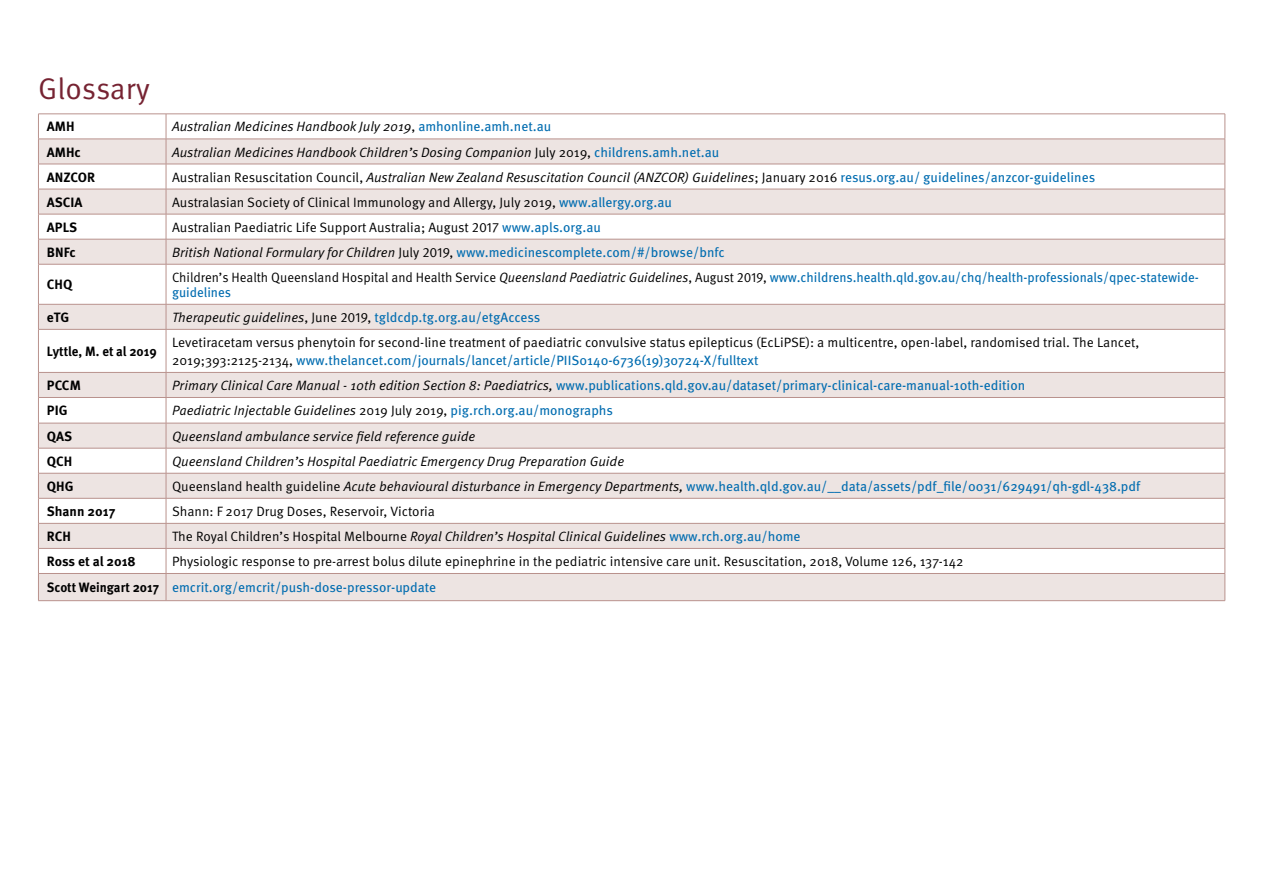
<style>
.page{position:relative;width:1263px;height:893px;background:#fff}
.page>*{position:absolute;margin:0;border:0;box-sizing:border-box;transform-origin:0 0}
.t1{font:30px "Meta OT Norm";color:#762332}
.t2{font:13.5px "Meta OT";color:#006cb0}
.t3{font:13.5px "Meta OT Norm Ita";color:#000}
.t4{font:13.5px "Meta OT Norm";color:#000}
.t5{font:13.5px/15px "Meta OT";color:#006cb0;scale:.96 1}
.t6{font:700 13.5px "Meta OT";color:#000}
.t7{font:700 13.5px "Meta OT";color:#000;scale:.95 1}
.s1{font-family:"Meta OT Norm"}
.s2{font-family:"Meta OT";color:#006cb0}
.s3{font-family:"Meta OT Norm Ita";color:#000}
.s4{font-family:"Meta OT Norm";color:#000}
.s5{font-weight:700;color:#000}
</style>
<div class="page">
<svg style="left:39px;top:140px;width:1185px;height:460px;fill:#ede4e2"></svg>
<hr style="left:38px;top:114px;width:128px;height:1px;background:#b9928d">
<hr style="left:166px;top:114px;width:1059px;height:1px;background:#b9928d">
<hr style="left:38px;top:139px;width:128px;height:1px;background:#b9928d">
<hr style="left:166px;top:139px;width:1059px;height:1px;background:#b9928d">
<hr style="left:38px;top:164px;width:128px;height:1px;background:#b9928d">
<hr style="left:166px;top:164px;width:1059px;height:1px;background:#b9928d">
<hr style="left:38px;top:189px;width:128px;height:1px;background:#b9928d">
<hr style="left:166px;top:189px;width:1059px;height:1px;background:#b9928d">
<hr style="left:38px;top:214px;width:128px;height:1px;background:#b9928d">
<hr style="left:166px;top:214px;width:1059px;height:1px;background:#b9928d">
<hr style="left:38px;top:239px;width:128px;height:1px;background:#b9928d">
<svg style="left:38px;top:115px;width:1px;height:149px"></svg>
<hr style="left:166px;top:239px;width:1059px;height:1px;background:#b9928d">
<svg style="left:166px;top:114px;width:1px;height:150px"></svg>
<svg style="left:1224px;top:114px;width:1px;height:150px"></svg>
<hr style="left:38px;top:264px;width:128px;height:1px;background:#b9928d">
<hr style="left:38px;top:264px;width:1px;height:40px;background:#b9928d">
<hr style="left:166px;top:264px;width:1059px;height:1px;background:#b9928d">
<hr style="left:166px;top:264px;width:1px;height:40px;background:#b9928d">
<hr style="left:1224px;top:264px;width:1px;height:40px;background:#b9928d">
<hr style="left:38px;top:304px;width:128px;height:1px;background:#b9928d">
<svg style="left:38px;top:304px;width:1px;height:25px"></svg>
<hr style="left:166px;top:304px;width:1059px;height:1px;background:#b9928d">
<svg style="left:166px;top:304px;width:1px;height:25px"></svg>
<svg style="left:1224px;top:304px;width:1px;height:25px"></svg>
<hr style="left:38px;top:329px;width:128px;height:1px;background:#b9928d">
<hr style="left:38px;top:330px;width:1px;height:42px;background:#b9928d">
<hr style="left:166px;top:329px;width:1059px;height:1px;background:#b9928d">
<hr style="left:166px;top:330px;width:1px;height:42px;background:#b9928d">
<hr style="left:1224px;top:330px;width:1px;height:42px;background:#b9928d">
<hr style="left:38px;top:372px;width:128px;height:1px;background:#b9928d">
<hr style="left:166px;top:372px;width:1059px;height:1px;background:#b9928d">
<hr style="left:38px;top:397px;width:128px;height:1px;background:#b9928d">
<hr style="left:166px;top:397px;width:1059px;height:1px;background:#b9928d">
<hr style="left:38px;top:423px;width:128px;height:1px;background:#b9928d">
<hr style="left:166px;top:423px;width:1059px;height:1px;background:#b9928d">
<hr style="left:38px;top:448px;width:128px;height:1px;background:#b9928d">
<hr style="left:166px;top:448px;width:1059px;height:1px;background:#b9928d">
<hr style="left:38px;top:473px;width:128px;height:1px;background:#b9928d">
<hr style="left:166px;top:473px;width:1059px;height:1px;background:#b9928d">
<hr style="left:38px;top:498px;width:128px;height:1px;background:#b9928d">
<hr style="left:166px;top:498px;width:1059px;height:1px;background:#b9928d">
<hr style="left:38px;top:523px;width:128px;height:1px;background:#b9928d">
<hr style="left:166px;top:523px;width:1059px;height:1px;background:#b9928d">
<hr style="left:38px;top:548px;width:128px;height:1px;background:#b9928d">
<hr style="left:166px;top:548px;width:1059px;height:1px;background:#b9928d">
<hr style="left:38px;top:573px;width:128px;height:1px;background:#b9928d">
<svg style="left:38px;top:373px;width:1px;height:227px"></svg>
<hr style="left:166px;top:573px;width:1059px;height:1px;background:#b9928d">
<svg style="left:166px;top:373px;width:1px;height:227px"></svg>
<svg style="left:1224px;top:373px;width:1px;height:227px"></svg>
<hr style="left:38px;top:600px;width:128px;height:1px;background:#b9928d">
<hr style="left:166px;top:600px;width:1059px;height:1px;background:#b9928d">
<h1 class="t1" style="left:38px;top:71px;width:113px">Glossary</h1>
<p class="t6" style="left:47px;top:118px;width:29px">AMH</p>
<p class="t3" style="left:172px;top:119px;width:381px">Australian Medicines Handbook July 2019<span class="s1">,</span> <span class="s2">amhonline.amh.net.au</span></p>
<p class="t6" style="left:47px;top:143px;width:35px">AMHc</p>
<p class="t3" style="left:172px;top:144px;width:549px">Australian Medicines Handbook Children’s Dosing Companion <span class="s1">July 2019,</span> <span class="s2">childrens.amh.net.au</span></p>
<p class="t6" style="left:47px;top:168px;width:50px">ANZCOR</p>
<p class="t3" style="left:172px;top:169px;width:925px"><span class="s1">Australian Resuscitation Council,</span> Australian New Zealand Resuscitation Council (ANZCOR) Guidelines<span class="s1">; January 2016</span> <span class="s2">resus.org.au/ guidelines/anzcor-guidelines</span></p>
<p class="t6" style="left:47px;top:193px;width:37px">ASCIA</p>
<p class="t4" style="left:172px;top:194px;width:501px">Australasian Society of Clinical Immunology and Allergy, July 2019, <span class="s2">www.allergy.org.au</span></p>
<p class="t6" style="left:47px;top:218px;width:32px">APLS</p>
<p class="t4" style="left:172px;top:219px;width:430px">Australian Paediatric Life Support Australia; August 2017 <span class="s2">www.apls.org.au</span></p>
<p class="t6" style="left:47px;top:244px;width:30px">BNFc</p>
<p class="t2" style="left:172px;top:244px;width:554px"><span class="s3">British National Formulary for Children</span> <span class="s4">July 2019,</span> www.medicinescomplete.com/#/browse/bnfc</p>
<p class="t6" style="left:47px;top:276px;width:27px">CHQ</p>
<p class="t5" style="left:172px;top:270px;width:1071px"><span class="s4">Children’s Health Queensland Hospital and Health Service</span> <span class="s3">Queensland Paediatric Guidelines</span><span class="s4">, August 2019,</span> www.childrens.health.qld.gov.au/chq/health-professionals/qpec-statewide&shy;guidelines</p>
<p class="t6" style="left:47px;top:309px;width:24px">eTG</p>
<p class="t2" style="left:172px;top:309px;width:370px"><span class="s3">Therapeutic guidelines</span><span class="s4">, June 2019,</span> tgldcdp.tg.org.au/etgAccess</p>
<p class="t7" style="left:47px;top:343px;width:117px">Lyttle, M. et al 2019</p>
<p class="t4" style="left:172px;top:334px;width:969px">Levetiracetam versus phenytoin for second-line treatment of paediatric convulsive status epilepticus (EcLiPSE): a multicentre, open-label, randomised trial. The Lancet,</p>
<p class="t2" style="left:172px;top:352px;width:588px"><span class="s4">2019;393:2125-2134,</span> www.thelancet.com/journals/lancet/article/PIIS0140-6736(19)30724-X/fulltext</p>
<p class="t6" style="left:47px;top:377px;width:35px">PCCM</p>
<p class="t2" style="left:172px;top:377px;width:855px"><span class="s3">Primary Clinical Care Manual - 10th edition Section 8: Paediatrics,</span> www.publications.qld.gov.au/dataset/primary-clinical-care-manual-10th-edition</p>
<p class="t6" style="left:47px;top:402px;width:22px">PIG</p>
<p class="t3" style="left:172px;top:403px;width:442px">Paediatric Injectable Guidelines <span class="s1">2019 July 2019,</span> <span class="s2">pig.rch.org.au/monographs</span></p>
<p class="t6" style="left:47px;top:427px;width:27px">QAS</p>
<p class="t3" style="left:172px;top:428px;width:305px">Queensland ambulance service field reference guide</p>
<p class="t6" style="left:47px;top:453px;width:27px">QCH</p>
<p class="t3" style="left:172px;top:453px;width:454px">Queensland Children’s Hospital Paediatric Emergency Drug Preparation Guide</p>
<p class="t6" style="left:47px;top:478px;width:28px">QHG</p>
<p class="t2" style="left:172px;top:478px;width:970px"><span class="s4">Queensland health guideline</span> <span class="s3">Acute behavioural disturbance in Emergency Departments,</span> www.health.qld.gov.au/__data/assets/pdf_file/0031/629491/qh-gdl-438.pdf</p>
<p class="t6" style="left:47px;top:503px;width:70px">Shann 2017</p>
<p class="t4" style="left:172px;top:503px;width:264px">Shann: F 2017 Drug Doses, Reservoir, Victoria</p>
<p class="t6" style="left:47px;top:528px;width:26px">RCH</p>
<p class="t3" style="left:172px;top:528px;width:630px"><span class="s1">The Royal Children’s Hospital Melbourne</span> Royal Children’s Hospital Clinical Guidelines <span class="s2">www.rch.org.au/home</span></p>
<p class="t6" style="left:47px;top:553px;width:90px">Ross et al 2018</p>
<p class="t4" style="left:172px;top:553px;width:793px">Physiologic response to pre-arrest bolus dilute epinephrine in the pediatric intensive care unit. Resuscitation, 2018, Volume 126, 137-142</p>
<p class="t2" style="left:47px;top:579px;width:391px"><span class="s5">Scott Weingart 2017</span> emcrit.org/emcrit/push-dose-pressor-update</p>
</div>
